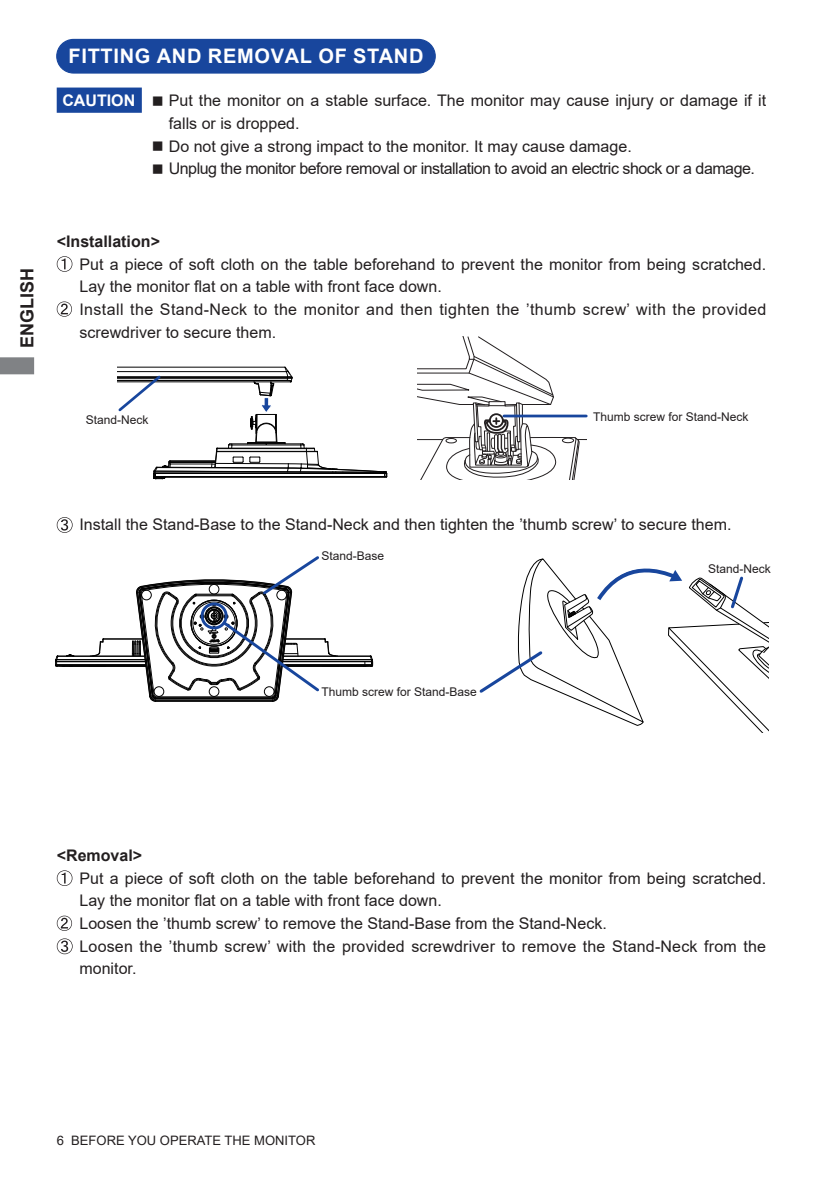
<style>
.page{position:relative;width:840px;height:1191px;background:#fff}
.page>*{position:absolute;margin:0;border:0;box-sizing:border-box;transform-origin:0 0}
.t1{font:700 20px "Arial";letter-spacing:.035em;color:#fff}
.t2{font:700 18px "Arial";color:#231f20}
.t3{font:16px/22.6px "Arial";color:#231f20}
.t4{font:16px "Arial";letter-spacing:-.03em;color:#231f20}
.t5{font:700 16px "Arial";color:#231f20}
.t6{font:700 16px "Arial";color:#fff}
.t7{font:13px "Arial";color:#231f20}
.t8{font:12px "Arial";color:#231f20}
</style>
<div class="page">
<svg style="left:0;top:357px;width:34px;height:17px"></svg>
<svg style="left:57px;top:256px;width:15px;height:16px"></svg>
<svg style="left:57px;top:301px;width:15px;height:16px"></svg>
<svg style="left:57px;top:517px;width:15px;height:16px"></svg>
<svg style="left:57px;top:870px;width:15px;height:16px"></svg>
<svg style="left:57px;top:915px;width:15px;height:16px"></svg>
<svg style="left:57px;top:938px;width:15px;height:16px"></svg>
<div style="left:57px;top:88px;width:85px;height:25px;background:#18469d;border:2px solid #18469d"></div>
<div style="left:57px;top:39px;width:378px;height:34px;background:#18469d;border-radius:17px"></div>
<div style="left:56px;top:39px;width:379px;height:35px;border:1px solid #18469d;border-radius:17px"></div>
<svg style="left:117px;top:367px;width:270px;height:112px"></svg>
<svg style="left:417px;top:337px;width:169px;height:143px"></svg>
<hr style="left:503px;top:414px;width:83px;height:3px;background:#18469d">
<svg style="left:479px;top:558px;width:289px;height:174px"></svg>
<hr style="left:282px;top:664px;width:90px;height:1px;background:#030303">
<hr style="left:57px;top:664px;width:89px;height:1px;background:#030303">
<hr style="left:64px;top:665px;width:82px;height:1px;background:#030303">
<hr style="left:282px;top:665px;width:81px;height:1px;background:#030303">
<hr style="left:282px;top:666px;width:81px;height:1px;background:#030303">
<hr style="left:72px;top:666px;width:74px;height:1px;background:#030303">
<hr style="left:103px;top:638px;width:39px;height:1px;background:#030303">
<hr style="left:103px;top:639px;width:39px;height:1px;background:#030303">
<hr style="left:58px;top:655px;width:86px;height:1px;background:#030303">
<hr style="left:283px;top:655px;width:87px;height:1px;background:#030303">
<hr style="left:58px;top:656px;width:86px;height:1px;background:#030303">
<hr style="left:283px;top:656px;width:87px;height:1px;background:#030303">
<hr style="left:283px;top:659px;width:88px;height:1px;background:#030303">
<hr style="left:57px;top:659px;width:88px;height:1px;background:#030303">
<hr style="left:283px;top:661px;width:89px;height:1px;background:#030303">
<hr style="left:56px;top:661px;width:89px;height:1px;background:#030303">
<svg style="left:90px;top:638px;width:14px;height:18px"></svg>
<svg style="left:55px;top:654px;width:19px;height:13px"></svg>
<svg style="left:363px;top:655px;width:10px;height:12px"></svg>
<svg style="left:132px;top:556px;width:206px;height:146px"></svg>
<p class="t2" style="left:14px;top:348px;width:82px;rotate:-90deg">ENGLISH</p>
<p class="t1" style="left:68px;top:42px;width:356px">FITTING AND REMOVAL OF STAND</p>
<p class="t6" style="left:62px;top:89px;width:74px">CAUTION</p>
<p class="t3" style="left:169px;top:89px;width:598px;text-indent:-17px">■ Put the monitor on a stable surface. The monitor may cause injury or damage if it falls or is dropped.</p>
<p class="t3" style="left:152px;top:135px;width:481px">■ Do not give a strong impact to the monitor. It may cause damage.</p>
<p class="t4" style="left:152px;top:158px;width:604px">■ Unplug the monitor before removal or installation to avoid an electric shock or a damage.</p>
<p class="t5" style="left:57px;top:230px;width:105px">&lt;Installation&gt;</p>
<p class="t3" style="left:79px;top:252px;width:688px">Put a piece of soft cloth on the table beforehand to prevent the monitor from being scratched.<br>Lay the monitor flat on a table with front face down.<br>Install the Stand-Neck to the monitor and then tighten the ’thumb screw’ with the provided screwdriver to secure them.</p>
<p class="t8" style="left:86px;top:411px;width:64px">Stand-Neck</p>
<p class="t8" style="left:592px;top:408px;width:157px">Thumb screw for Stand-Neck</p>
<p class="t3" style="left:79px;top:513px;width:653px">Install the Stand-Base to the Stand-Neck and then tighten the ’thumb screw’ to secure them.</p>
<p class="t8" style="left:321px;top:547px;width:64px">Stand-Base</p>
<p class="t8" style="left:707px;top:561px;width:64px">Stand-Neck</p>
<p class="t8" style="left:321px;top:684px;width:157px">Thumb screw for Stand-Base</p>
<p class="t5" style="left:57px;top:844px;width:87px">&lt;Removal&gt;</p>
<p class="t3" style="left:79px;top:866px;width:687px">Put a piece of soft cloth on the table beforehand to prevent the monitor from being scratched.<br>Lay the monitor flat on a table with front face down.<br>Loosen the ’thumb screw’ to remove the Stand-Base from the Stand-Neck.<br>Loosen the ’thumb screw’ with the provided screwdriver to remove the Stand-Neck from the monitor.</p>
<p class="t7" style="left:57px;top:1131px;width:260px">6 BEFORE YOU OPERATE THE MONITOR</p>
</div>
